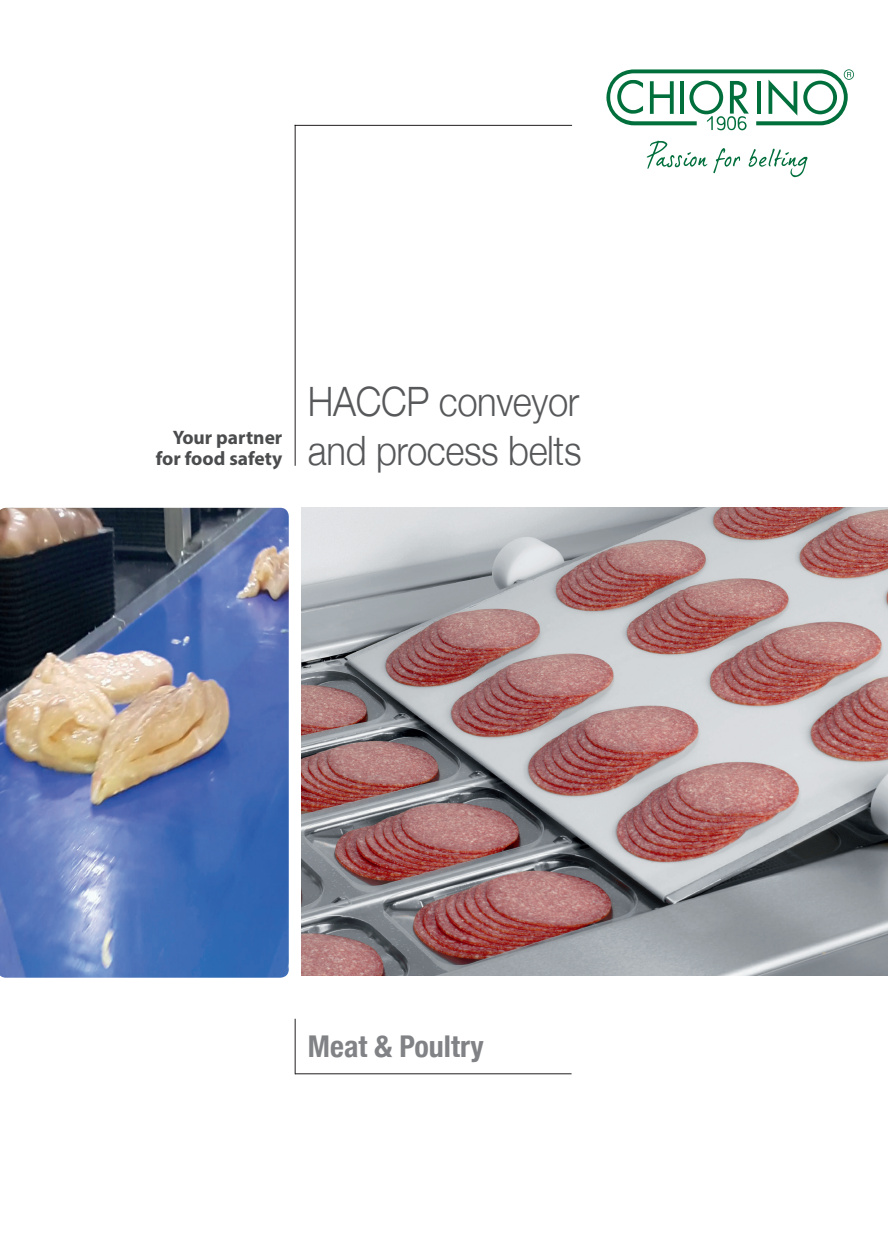
<style>
.page{position:relative;width:888px;height:1258px;background:#fff}
.page>*{position:absolute;margin:0;border:0;box-sizing:border-box;transform-origin:0 0}
.t1{font:300 40.5px/48.6px "Helvetica Neue";letter-spacing:-.01em;color:#57585a;scale:.9 1}
.t2{font:700 condensed 30px "Helvetica Neue";color:#808285}
.t3{font:700 19.5px/21px "Myriad Pro";color:#4b4c4d;text-align:right}
</style>
<div class="page">
<hr style="left:295px;top:125px;width:1px;height:340px;background:#231f20">
<hr style="left:295px;top:125px;width:276px;height:1px;background:#231f20">
<hr style="left:295px;top:1019px;width:1px;height:55px;background:#231f20">
<hr style="left:295px;top:1073px;width:276px;height:1px;background:#231f20">
<svg style="left:713px;top:148px;width:27px;height:25px"></svg>
<svg style="left:748px;top:149px;width:59px;height:28px"></svg>
<svg style="left:647px;top:141px;width:60px;height:28px"></svg>
<svg style="left:606px;top:69px;width:248px;height:61px"></svg>
<img style="left:301px;top:508px;width:587px;height:467px">
<img style="left:0;top:508px;width:289px;height:470px">
<p class="t3" style="left:156px;top:426px;width:128px">Your partner for food safety</p>
<p class="t1" style="left:308px;top:375px;width:306px">HACCP conveyor and process belts</p>
<p class="t2" style="left:308px;top:1021px;width:177px">Meat &amp; Poultry</p>
</div>
